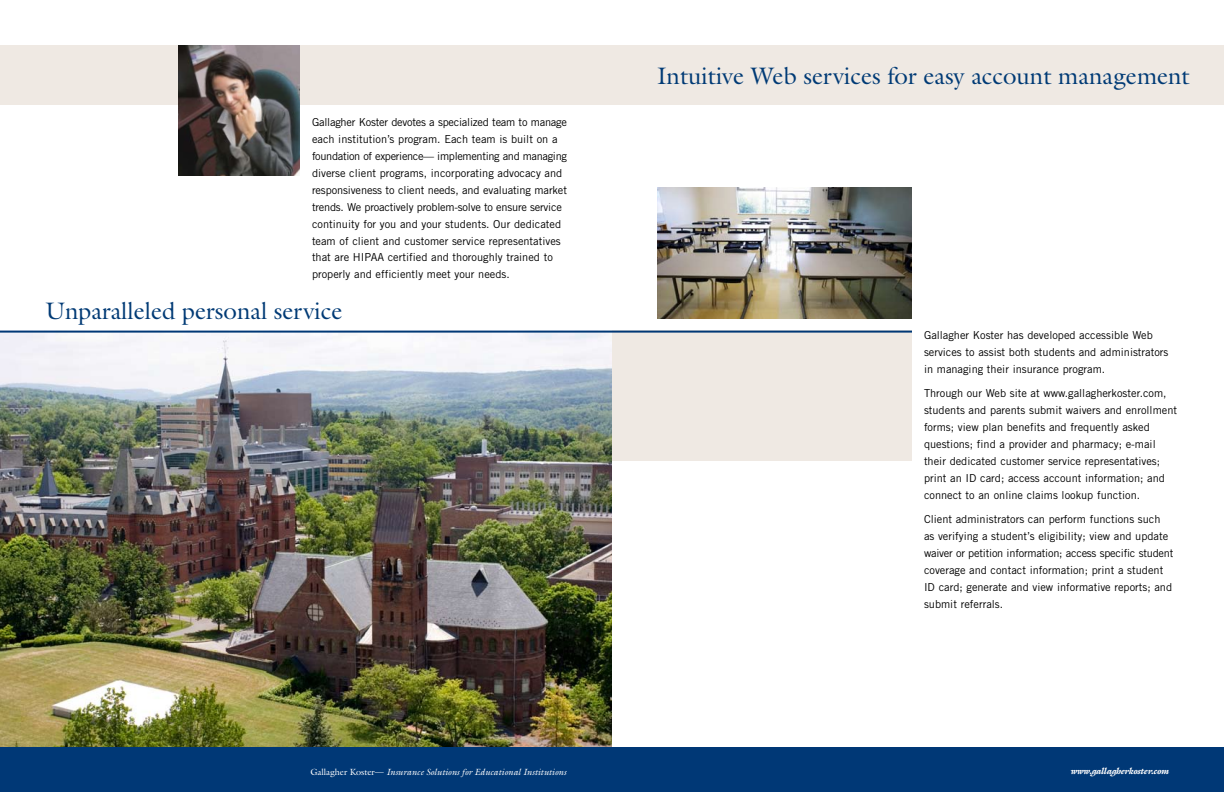
<style>
.page{position:relative;width:1224px;height:792px;background:#fff}
.page>*{position:absolute;margin:0;border:0;box-sizing:border-box;transform-origin:0 0}
.t1{font:24px "Galliard";color:#003a75}
.t2{font:11px/17px "Trade Gothic";color:#000}
.t3{font:italic 9px "Galliard";color:#fff}
.t4{font:italic 900 9px "Galliard";color:#fff}
.s1{font-style:normal}
</style>
<div class="page">
<div style="left:0;top:45px;width:1224px;height:60px;background:#efe9e3"></div>
<div style="left:423px;top:331px;width:489px;height:130px;background:#efe9e3"></div>
<div style="left:0;top:747px;width:1224px;height:45px;background:#003876"></div>
<img style="left:0;top:333px;width:612px;height:414px">
<img style="left:178px;top:45px;width:122px;height:131px">
<img style="left:657px;top:188px;width:255px;height:131px">
<hr style="left:0;top:331px;width:912px;height:2px;background:#003876">
<p class="t2" style="left:312px;top:113px;width:257px">Gallagher Koster devotes a specialized team to manage each institution’s program. Each team is built on a foundation of experience— implementing and managing diverse client programs, incorporating advocacy and responsiveness to client needs, and evaluating market trends. We proactively problem-solve to ensure service continuity for you and your students. Our dedicated team of client and customer service representatives that are HIPAA certified and thoroughly trained to properly and efficiently meet your needs.</p>
<h1 class="t1" style="left:45px;top:295px;width:299px">Unparalleled personal service</h1>
<p class="t3" style="left:315px;top:764px;width:257px"><span class="s1">Gallagher Koster—</span> Insurance Solutions for Educational Institutions</p>
<p class="t3" style="left:310px;top:766px;width:257px"><span class="s1">Gallagher Koster—</span> Insurance Solutions for Educational Institutions</p>
<h1 class="t1" style="left:657px;top:61px;width:534px">Intuitive Web services for easy account management</h1>
<p class="t2" style="left:924px;top:326px;width:246px">Gallagher Koster has developed accessible Web services to assist both students and administrators in managing their insurance program.</p>
<p class="t2" style="left:924px;top:384px;width:255px">Through our Web site at www.gallagherkoster.com, students and parents submit waivers and enrollment forms; view plan benefits and frequently asked questions; find a provider and pharmacy; e-mail their dedicated customer service representatives; print an ID card; access account information; and connect to an online claims lookup function.</p>
<p class="t2" style="left:924px;top:510px;width:251px">Client administrators can perform functions such as verifying a student’s eligibility; view and update waiver or petition information; access specific student coverage and contact information; print a student ID card; generate and view informative reports; and submit referrals.</p>
<p class="t4" style="left:1071px;top:765px;width:100px">www.gallagherkoster.com</p>
</div>
